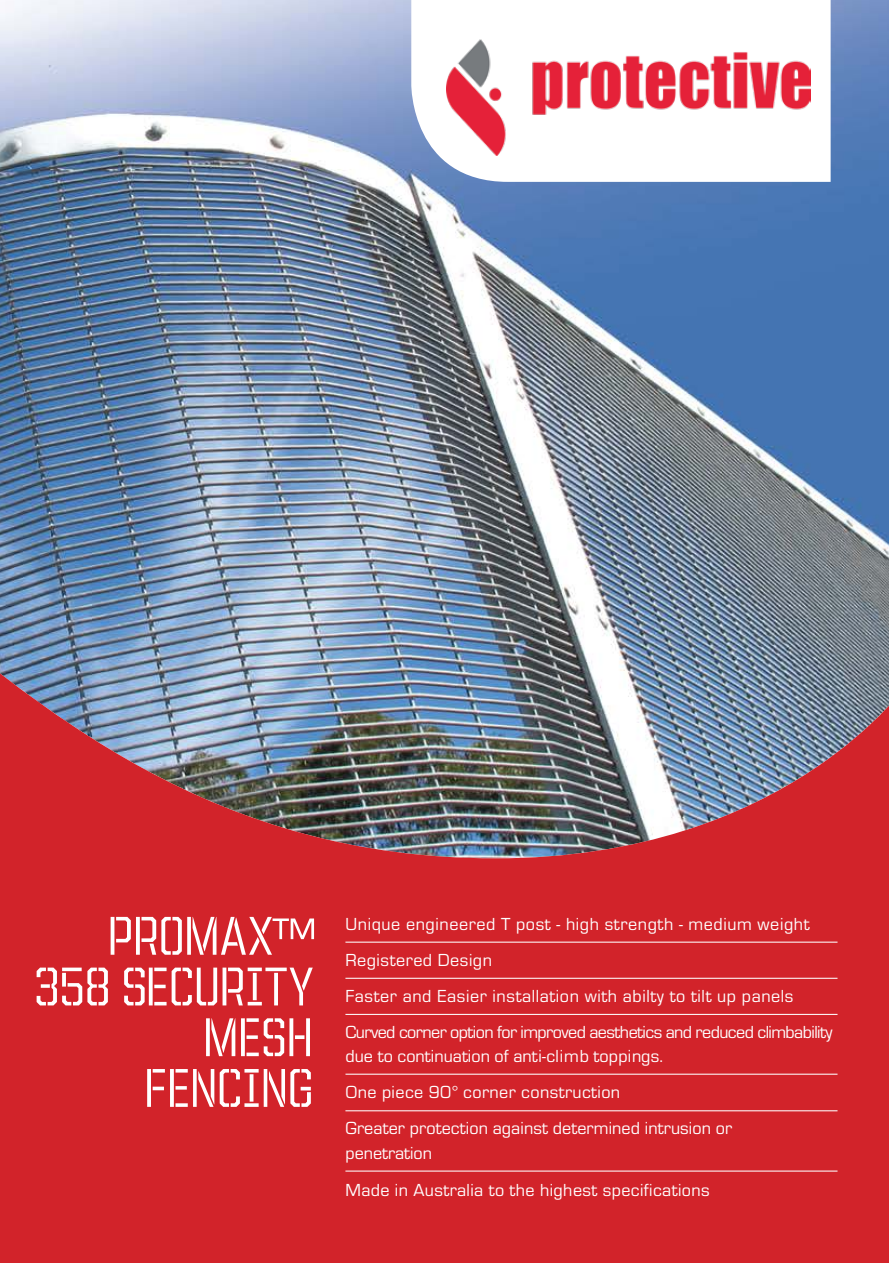
<style>
.page{position:relative;width:889px;height:1263px;background:#fff}
.page>*{position:absolute;margin:0;border:0;box-sizing:border-box;transform-origin:0 0}
.t1{font:54.9px/50.7px "House Sampler United Stencil";letter-spacing:-.005em;color:#fff;text-align:right}
.t2{font:18.15px/36.2px "Eurostile";letter-spacing:.025em;color:#fff}
.t3{font:18.15px/36.2px "Eurostile";letter-spacing:.005em;color:#fff}
.s1{font-family:"Eurostile";font-size:54.3px}
</style>
<div class="page">
<img style="left:0;top:0;width:889px;height:271px">
<img style="left:0;top:271px;width:889px;height:992px">
<svg style="left:411px;top:0;width:419px;height:182px"></svg>
<img style="left:446px;top:40px;width:364px;height:116px">
<hr style="left:345px;top:942px;width:492px;height:1px;background:#fff">
<hr style="left:345px;top:978px;width:492px;height:1px;background:#fff">
<hr style="left:345px;top:1014px;width:492px;height:1px;background:#fff">
<hr style="left:345px;top:1074px;width:492px;height:1px;background:#fff">
<hr style="left:345px;top:1110px;width:492px;height:1px;background:#fff">
<hr style="left:345px;top:1170px;width:492px;height:1px;background:#fff">
<h1 class="t1" style="left:34px;top:910px;width:283px">PROMAX<span class="s1">™<br></span>358 SECURITY<br>MESH<br>FENCING</h1>
<p class="t2" style="left:345px;top:907px;width:488px">Unique engineered T post - high strength - medium weight Registered Design<br>Faster and Easier installation with abilty to tilt up panels Curved corner option for improved aesthetics and reduced climbability</p>
<p class="t3" style="left:345px;top:1039px;width:388px">due to continuation of anti-climb toppings.<br>One piece 90° corner construction<br>Greater protection against determined intrusion or</p>
<p class="t2" style="left:345px;top:1135px;width:366px;line-height:37.8px">penetration<br>Made in Australia to the highest specifications</p>
</div>
